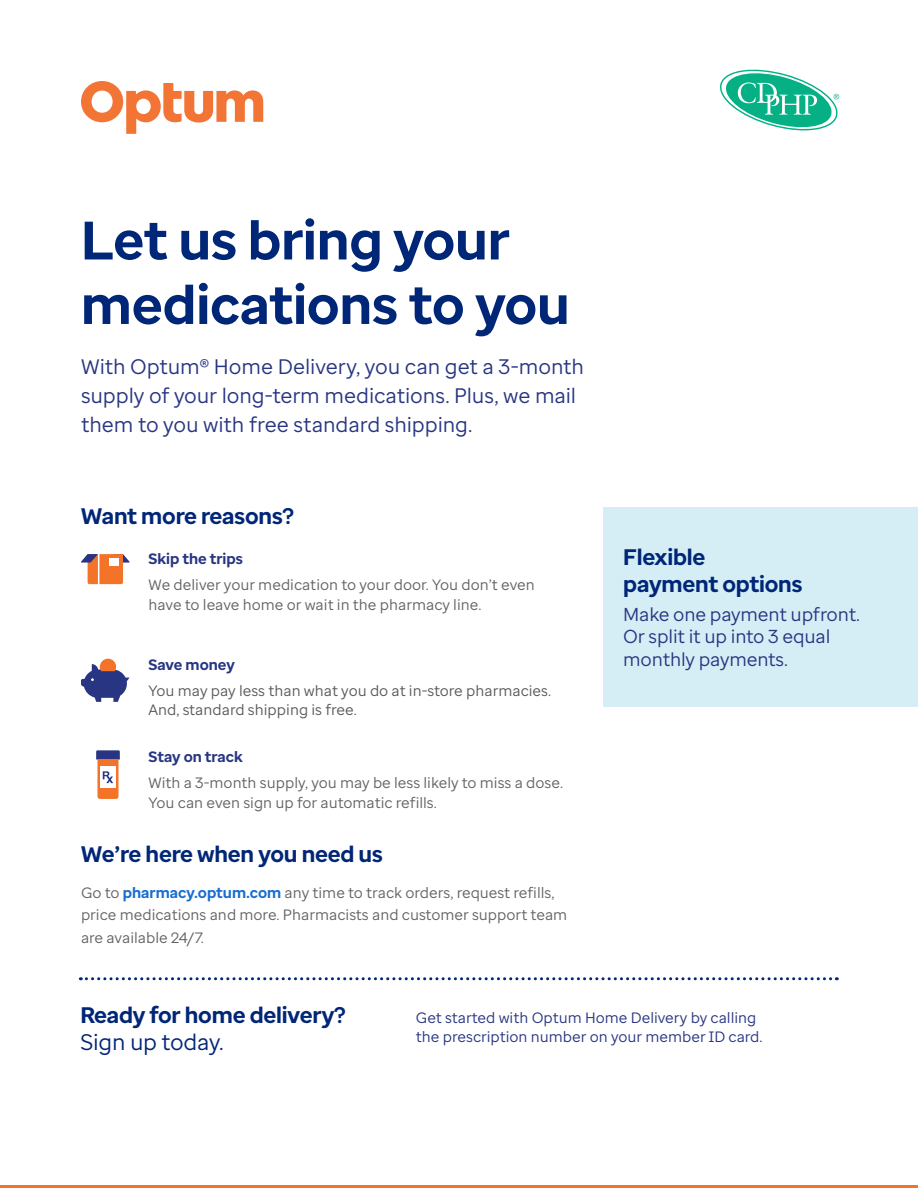
<style>
.page{position:relative;width:918px;height:1188px;background:#fff}
.page>*{position:absolute;margin:0;border:0;box-sizing:border-box;transform-origin:0 0}
.Headline_mid-size_36{font:700 54px/64.5px "Optum Sans";letter-spacing:-.005em;color:#002677}
.Section___Subhead_LR{font:700 22.5px/27px "Optum Sans";letter-spacing:-.01em;color:#002677}
.Intro{font:21px/29.4px "Optum Sans";letter-spacing:-.005em;color:#283582}
.Callout_Body__12_5_1{font:18.75px/22.5px "Optum Sans";letter-spacing:-.01em;color:#283582}
.Body_10_13{font:15px/19.5px "Optum Sans";color:#636366}
.Body_10_13-2{font:15px/19.5px "Optum Sans";color:#283582}
.Body_10_13-3{font:15px/19.5px "Optum Sans";color:#5a5a5a}
.Body_10_13-4{font:700 15px "Optum Sans";color:#283582}
.s1{font-weight:700;color:#196ecf}
.s2{font-weight:400}
</style>
<div class="page">
<svg style="left:81px;top:554px;width:49px;height:30px"></svg>
<div style="left:109px;top:558px;width:9px;height:7px;background:#fff"></div>
<svg style="left:81px;top:659px;width:49px;height:43px"></svg>
<svg style="left:96px;top:750px;width:24px;height:49px"></svg>
<svg style="left:81px;top:81px;width:182px;height:53px"></svg>
<div style="left:603px;top:507px;width:315px;height:199px;background:#d5eef5"></div>
<hr style="left:0;top:1185px;width:918px;height:3px;background:#f37328">
<svg style="left:80px;top:977px;width:757px;height:3px"></svg>
<svg style="left:720px;top:70px;width:119px;height:60px"></svg>
<p class="Headline_mid-size_36" style="left:81px;top:208px;width:490px">Let us bring your medications to you</p>
<p class="Intro" style="left:81px;top:351px;width:505px">With Optum® Home Delivery, you can get a 3-month supply of your long-term medications. Plus, we mail them to you with free standard shipping.</p>
<p class="Section___Subhead_LR" style="left:81px;top:503px;width:214px">Want more reasons?</p>
<p class="Body_10_13-4" style="left:148px;top:549px;width:96px">Skip the trips</p>
<p class="Body_10_13" style="left:148px;top:575px;width:388px">We deliver your medication to your door. You don’t even have to leave home or wait in the pharmacy line.</p>
<p class="Body_10_13-4" style="left:148px;top:654px;width:88px">Save money</p>
<p class="Body_10_13-3" style="left:148px;top:681px;width:404px">You may pay less than what you do at in-store pharmacies.<br>And, standard shipping is free.</p>
<p class="Body_10_13-4" style="left:148px;top:747px;width:96px">Stay on track</p>
<p class="Body_10_13" style="left:148px;top:773px;width:416px">With a 3-month supply, you may be less likely to miss a dose.<br>You can even sign up for automatic refills.</p>
<p class="Section___Subhead_LR" style="left:81px;top:840px;width:303px">We’re here when you need us</p>
<p class="Body_10_13" style="left:81px;top:881px;width:488px;line-height:22.5px">Go to <span class="s1">pharmacy.optum.com</span> any time to track orders, request refills, price medications and more. Pharmacists and customer support team are available 24/7.</p>
<p class="Section___Subhead_LR" style="left:623px;top:543px;width:181px">Flexible payment options</p>
<p class="Callout_Body__12_5_1" style="left:623px;top:603px;width:238px">Make one payment upfront.<br>Or split it up into 3 equal monthly payments.</p>
<p class="Section___Subhead_LR" style="left:80px;top:1002px;width:267px">Ready for home delivery?<br><span class="s2">Sign up today.</span></p>
<p class="Body_10_13-2" style="left:416px;top:1007px;width:348px">Get started with Optum Home Delivery by calling the prescription number on your member ID card.</p>
</div>
